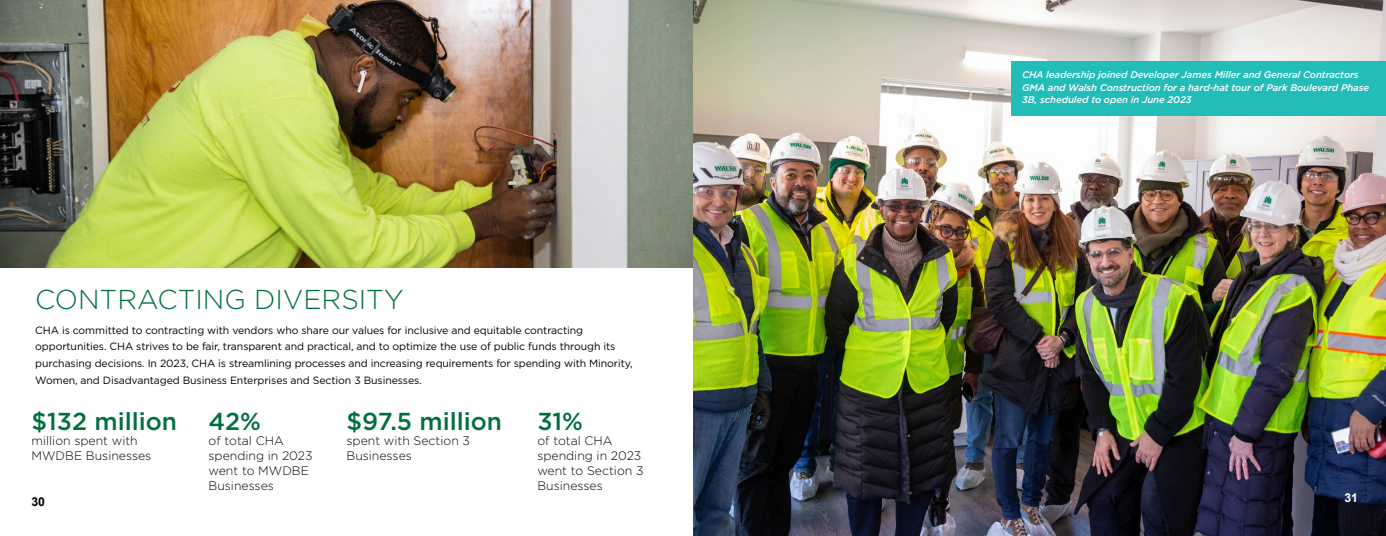
<style>
.page{position:relative;width:1386px;height:536px;background:#fff}
.page>*{position:absolute;margin:0;border:0;box-sizing:border-box;transform-origin:0 0}
.t1{font:300 27.3px "Gotham";color:#00703c}
.t2{font:500 24.5px "Gotham";color:#00703c}
.t3{font:300 12.25px/14.9px "Gotham";color:#000}
.t4{font:700 12.25px "Arial";color:#000}
.t5{font:10.5px/16.6px "Gotham";letter-spacing:-.01em;color:#000}
.t6{font:italic 500 9.62px/12.4px "Gotham";letter-spacing:-.01em;color:#fff}
.t7{font:7.88px "Arial";color:#fff}
</style>
<div class="page">
<img style="left:0;top:0;width:693px;height:268px">
<img style="left:693px;top:0;width:693px;height:536px">
<div style="left:1012px;top:61px;width:374px;height:54px;background:#22bcb9"></div>
<h1 class="t1" style="left:35px;top:282px;width:370px">CONTRACTING DIVERSITY</h1>
<p class="t5" style="left:35px;top:321px;width:599px">CHA is committed to contracting with vendors who share our values for inclusive and equitable contracting opportunities. CHA strives to be fair, transparent and practical, and to optimize the use of public funds through its purchasing decisions. In 2023, CHA is streamlining processes and increasing requirements for spending with Minority, Women, and Disadvantaged Business Enterprises and Section 3 Businesses.</p>
<h2 class="t2" style="left:32px;top:405px;width:147px">$132 million</h2>
<p class="t3" style="left:32px;top:433px;width:121px">million spent with<br>MWDBE Businesses</p>
<p class="t4" style="left:32px;top:493px;width:15px">30</p>
<h2 class="t2" style="left:209px;top:405px;width:54px">42%</h2>
<p class="t3" style="left:209px;top:433px;width:105px">of total CHA spending in 2023 went to MWDBE<br>Businesses</p>
<h2 class="t2" style="left:346px;top:405px;width:157px">$97.5 million</h2>
<p class="t3" style="left:346px;top:433px;width:125px">spent with Section 3<br>Businesses</p>
<h2 class="t2" style="left:537px;top:405px;width:47px">31%</h2>
<p class="t3" style="left:537px;top:433px;width:108px">of total CHA spending in 2023 went to Section 3<br>Businesses</p>
<p class="t6" style="left:1022px;top:68px;width:349px">CHA leadership joined Developer James Miller and General Contractors<br>GMA and Walsh Construction for a hard-hat tour of Park Boulevard Phase<br>3B, scheduled to open in June 2023</p>
<p class="t7" style="left:1343px;top:496px;width:17px">31<sup>31</sup></p>
</div>
